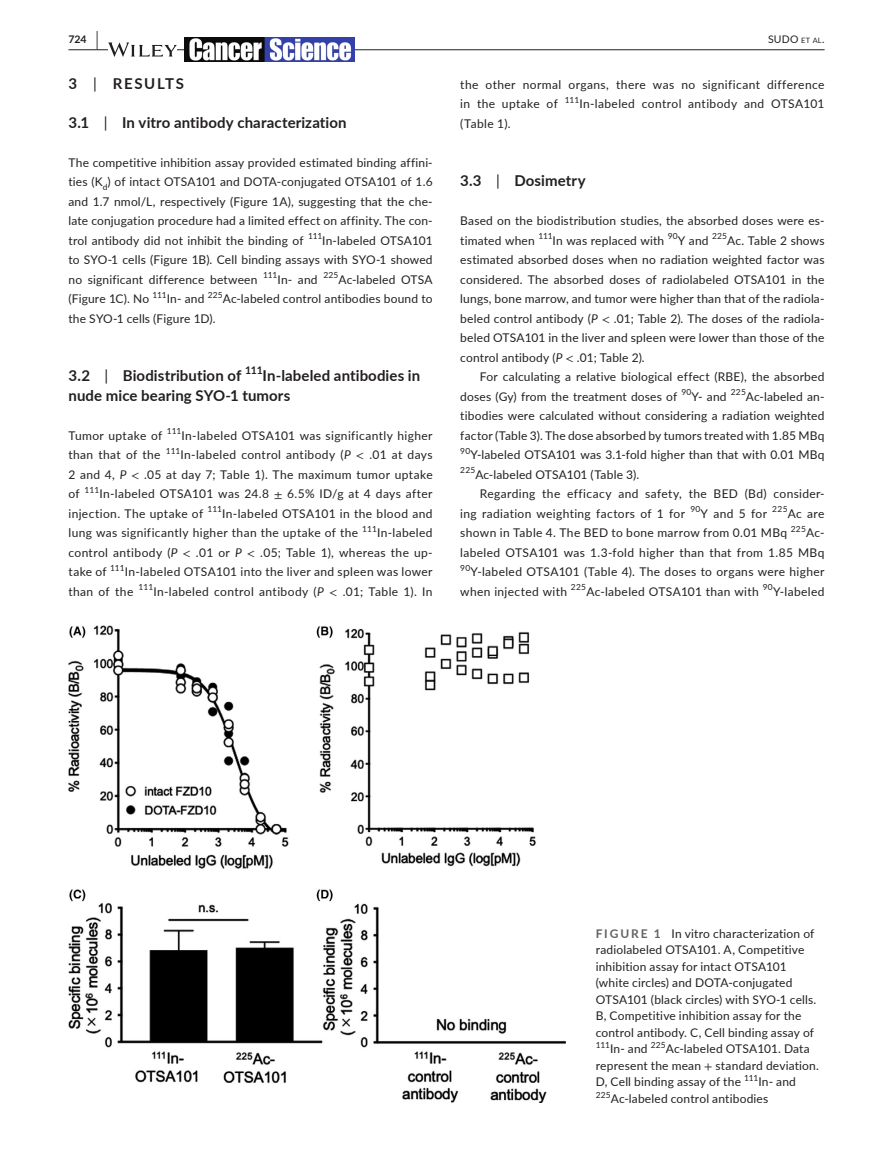
<style>
.page{position:relative;width:893px;height:1174px;background:#fff}
.page>*{position:absolute;margin:0;border:0;box-sizing:border-box;transform-origin:0 0}
.t1{font:700 15px/19.5px "Lato";letter-spacing:.01em;color:#231f20}
.t2{font:700 15px "Lato";letter-spacing:.105em;color:#231f20}
.t3{font:12px/19.5px "Lato";letter-spacing:.02em;color:#231f20;text-align:justify}
.t4{font:10.5px "Lato";color:#231f20}
.t5{font:700 10.5px "Lato";letter-spacing:-.015em;color:#231f20}
.t6{font:8.4px "Lato";letter-spacing:.01em;color:#231f20}
.s1{font-size:19.5px}
.s2{font-size:7.35px}
.s3{font-weight:400}
.s4{font-style:italic}
.s5{font-family:"STIX"}
.s6{font-weight:700;color:#636366}
</style>
<div class="page">
<hr style="left:68px;top:49px;width:756px;height:1px;background:#231f20">
<svg style="left:108px;top:42px;width:69px;height:15px"></svg>
<img style="left:185px;top:38px;width:170px;height:24px">
<img style="left:68px;top:626px;width:498px;height:477px">
<p class="t5" style="left:68px;top:31px;width:31px">724 <span class="s1">|</span></p>
<p class="t4" style="left:768px;top:31px;width:58px">SUDO <span class="s2">et al</span>.</p>
<p class="t2" style="left:68px;top:72px;width:117px">3 <span class="s3">|</span> RESULTS</p>
<p class="t1" style="left:68px;top:112px;width:280px">3.1 <span class="s3">|</span> In vitro antibody characterization</p>
<p class="t3" style="left:68px;top:152px;width:366px">The competitive inhibition assay provided estimated binding affini&shy;ties (K<sub>d</sub>) of intact OTSA101 and DOTA-conjugated OTSA101 of 1.6 and 1.7 nmol/L, respectively (Figure 1A), suggesting that the che&shy;late conjugation procedure had a limited effect on affinity. The con&shy;trol antibody did not inhibit the binding of</p>
<p class="t3" style="left:460px;top:74px;width:366px">the other normal organs, there was no significant difference in the uptake of <sup>111</sup>In-labeled control antibody and OTSA101 (Table 1).</p>
<p class="t1" style="left:460px;top:170px;width:127px">3.3 <span class="s3">|</span> Dosimetry</p>
<p class="t3" style="left:460px;top:210px;width:366px">Based on the biodistribution studies, the absorbed doses were es&shy;timated when</p>
<p class="t6" style="left:538px;top:230px;width:16px">111</p>
<p class="t3" style="left:553px;top:230px;width:113px">In was replaced with</p>
<p class="t6" style="left:668px;top:230px;width:11px">90</p>
<p class="t3" style="left:678px;top:230px;width:32px">Y and</p>
<p class="t6" style="left:712px;top:230px;width:16px">225</p>
<p class="t6" style="left:308px;top:230px;width:16px">111</p>
<p class="t3" style="left:68px;top:230px;width:366px;text-indent:254px">In-labeled OTSA101 to SYO-1 cells (Figure 1B). Cell binding assays with SYO-1 showed no significant difference between</p>
<p class="t3" style="left:460px;top:230px;width:366px;text-indent:267px">Ac. Table 2 shows estimated absorbed doses when no radiation weighted factor was considered. The absorbed doses of radiolabeled OTSA101 in the lungs, bone marrow, and tumor were higher than that of the radiola&shy;beled control antibody (<span class="s4">P</span> <span class="s5">&lt;</span> .01; Table 2). The doses of the radiola&shy;beled OTSA101 in the liver and spleen were lower than those of the control antibody (<span class="s4">P</span> <span class="s5">&lt;</span> .01; Table 2).</p>
<p class="t3" style="left:460px;top:366px;width:366px;text-indent:20px">For calculating a relative biological effect (RBE), the absorbed doses (Gy) from the treatment doses of</p>
<p class="t6" style="left:263px;top:269px;width:16px">111</p>
<p class="t3" style="left:277px;top:269px;width:42px">In- and</p>
<p class="t6" style="left:323px;top:269px;width:16px">225</p>
<p class="t3" style="left:338px;top:269px;width:96px">Ac-labeled OTSA</p>
<p class="t3" style="left:68px;top:288px;width:82px">(Figure 1C). No</p>
<p class="t6" style="left:152px;top:289px;width:16px">111</p>
<p class="t3" style="left:167px;top:288px;width:39px">In- and</p>
<p class="t6" style="left:208px;top:289px;width:16px">225</p>
<p class="t3" style="left:223px;top:288px;width:211px">Ac-labeled control antibodies bound to</p>
<p class="t3" style="left:68px;top:308px;width:149px">the SYO-1 cells (Figure 1D).</p>
<p class="t1" style="left:68px;top:365px;width:174px">3.2 <span class="s3">|</span> Biodistribution of</p>
<p class="t5" style="left:245px;top:363px;width:19px">111</p>
<p class="t1" style="left:68px;top:365px;width:353px;text-indent:194px">In-labeled antibodies in nude mice bearing SYO-1 tumors</p>
<p class="t3" style="left:68px;top:425px;width:95px">Tumor uptake of</p>
<p class="t6" style="left:167px;top:425px;width:16px">111</p>
<p class="t3" style="left:182px;top:425px;width:253px">In-labeled OTSA101 was significantly higher</p>
<p class="t3" style="left:68px;top:444px;width:94px">than that of the</p>
<p class="t6" style="left:166px;top:445px;width:16px">111</p>
<p class="t6" style="left:681px;top:386px;width:11px">90</p>
<p class="t3" style="left:691px;top:386px;width:37px">Y- and</p>
<p class="t6" style="left:731px;top:386px;width:16px">225</p>
<p class="t3" style="left:460px;top:386px;width:366px;text-indent:286px">Ac-labeled an&shy;tibodies were calculated without considering a radiation weighted factor (Table 3). The dose absorbed by tumors treated with 1.85 MBq</p>
<p class="t6" style="left:460px;top:445px;width:11px">90</p>
<p class="t3" style="left:470px;top:444px;width:356px">Y-labeled OTSA101 was 3.1-fold higher than that with 0.01 MBq</p>
<p class="t6" style="left:460px;top:464px;width:16px">225</p>
<p class="t3" style="left:475px;top:464px;width:165px">Ac-labeled OTSA101 (Table 3).</p>
<p class="t3" style="left:480px;top:483px;width:346px">Regarding the efficacy and safety, the BED (Bd) consider-</p>
<p class="t3" style="left:460px;top:503px;width:226px">ing radiation weighting factors of 1 for</p>
<p class="t6" style="left:690px;top:503px;width:12px">90</p>
<p class="t3" style="left:701px;top:503px;width:68px">Y and 5 for</p>
<p class="t6" style="left:772px;top:503px;width:17px">225</p>
<p class="t3" style="left:788px;top:503px;width:38px">Ac are</p>
<p class="t3" style="left:460px;top:522px;width:328px">shown in Table 4. The BED to bone marrow from 0.01 MBq</p>
<p class="t6" style="left:791px;top:523px;width:17px">225</p>
<p class="t3" style="left:68px;top:444px;width:366px;text-indent:112px">In-labeled control antibody (<span class="s4">P</span> <span class="s5">&lt;</span> .01 at days 2 and 4, <span class="s4">P</span> <span class="s5">&lt;</span> .05 at day 7; Table 1). The maximum tumor uptake of</p>
<p class="t6" style="left:85px;top:484px;width:16px">111</p>
<p class="t3" style="left:68px;top:483px;width:366px;text-indent:31px">In-labeled OTSA101 was 24.8 <span class="s5">±</span> 6.5% ID/g at 4 days after injection. The uptake of</p>
<p class="t6" style="left:207px;top:503px;width:16px">111</p>
<p class="t3" style="left:68px;top:503px;width:366px;text-indent:154px">In-labeled OTSA101 in the blood and lung was significantly higher than the uptake of the</p>
<p class="t6" style="left:362px;top:523px;width:16px">111</p>
<p class="t3" style="left:68px;top:522px;width:366px;text-indent:309px">In-labeled control antibody (<span class="s4">P</span> <span class="s5">&lt;</span> .01 or <span class="s4">P</span> <span class="s5">&lt;</span> .05; Table 1), whereas the up&shy;take of</p>
<p class="t3" style="left:460px;top:522px;width:366px;text-align:right">Ac-<br>labeled OTSA101 was 1.3-fold higher than that from 1.85 MBq</p>
<p class="t6" style="left:460px;top:562px;width:12px">90</p>
<p class="t6" style="left:110px;top:562px;width:16px">111</p>
<p class="t3" style="left:68px;top:561px;width:366px;text-indent:56px">In-labeled OTSA101 into the liver and spleen was lower than of the</p>
<p class="t3" style="left:460px;top:561px;width:366px;text-indent:10px">Y-labeled OTSA101 (Table 4). The doses to organs were higher when injected with</p>
<p class="t6" style="left:571px;top:581px;width:17px">225</p>
<p class="t3" style="left:586px;top:581px;width:174px">Ac-labeled OTSA101 than with</p>
<p class="t6" style="left:763px;top:581px;width:12px">90</p>
<p class="t3" style="left:773px;top:581px;width:53px">Y-labeled</p>
<p class="t6" style="left:139px;top:581px;width:16px">111</p>
<p class="t3" style="left:153px;top:581px;width:281px">In-labeled control antibody (<span class="s4">P</span> <span class="s5">&lt;</span> .01; Table 1). In</p>
<p class="t3" style="left:596px;top:924px;width:225px;line-height:16.5px;text-align:left"><span class="s6">FIGURE 1</span> In vitro characterization of radiolabeled OTSA101. A, Competitive inhibition assay for intact OTSA101 (white circles) and DOTA-conjugated OTSA101 (black circles) with SYO-1 cells.<br>B, Competitive inhibition assay for the control antibody. C, Cell binding assay of <sup>111</sup>In- and <sup>225</sup>Ac-labeled OTSA101. Data represent the mean <span class="s5">+</span> standard deviation.<br>D, Cell binding assay of the</p>
<p class="t6" style="left:744px;top:1072px;width:16px">111</p>
<p class="t3" style="left:758px;top:1071px;width:39px">In- and</p>
<p class="t6" style="left:596px;top:1088px;width:16px">225</p>
<p class="t3" style="left:611px;top:1088px;width:159px">Ac-labeled control antibodies</p>
</div>
